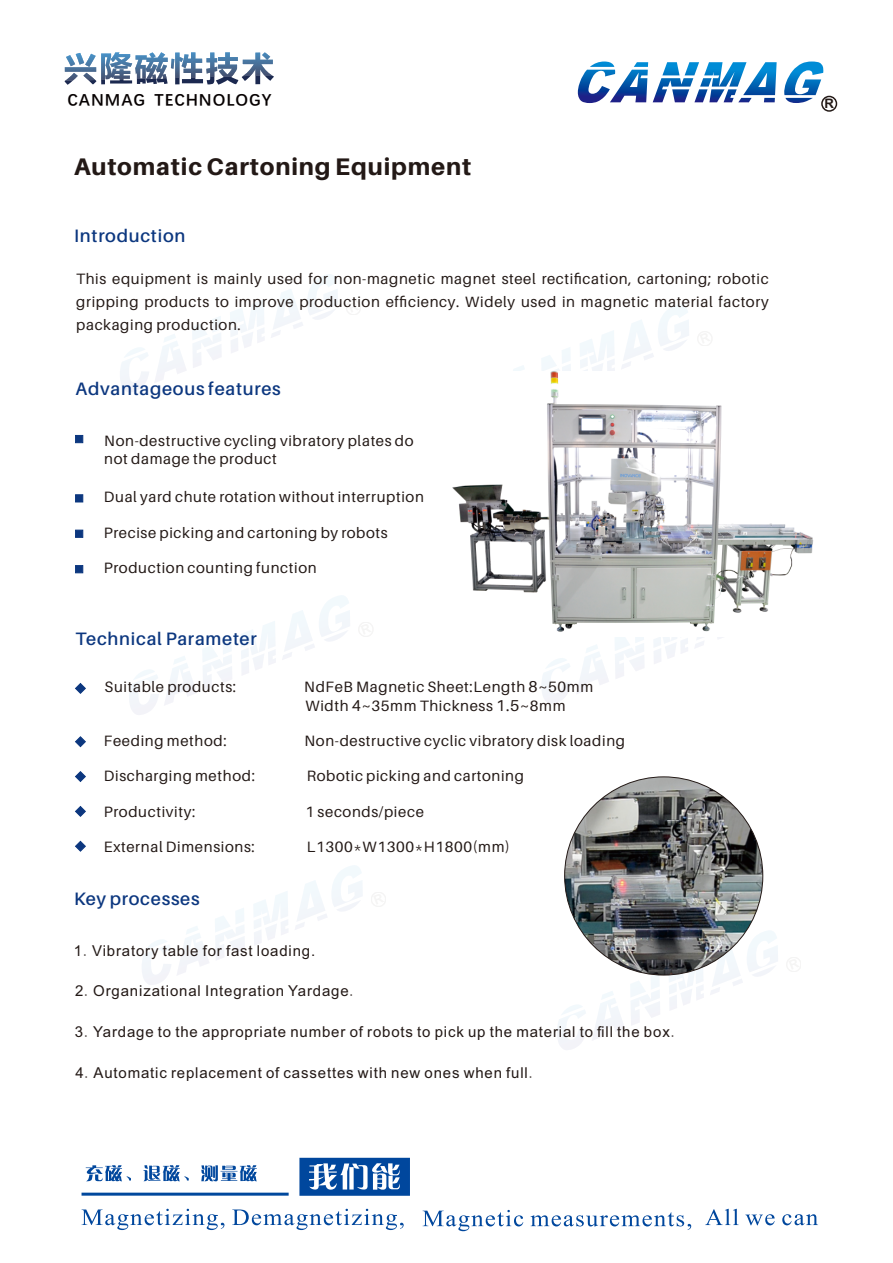
<style>
.page{position:relative;width:893px;height:1263px;background:#fff}
.page>*{position:absolute;margin:0;border:0;box-sizing:border-box;transform-origin:0 0}
.t1{font:800 24px "Aileron";letter-spacing:.035em;color:#231916}
.t2{font:600 18px "Aileron";letter-spacing:.04em;color:#0c377f}
.t3{font:700 16.8px "Deng Xian";letter-spacing:.055em;color:#060101}
.t4{font:15px/23.4px "Aileron";letter-spacing:.045em;color:#231916}
.t5{font:15px "Arial";letter-spacing:.055em;color:#231916}
.t6{font:700 13.2px "Arial";color:#231916}
.s1{font-size:15.75px}
.s2{font-family:"Sim Hei"}
</style>
<div class="page">
<svg style="left:577px;top:62px;width:249px;height:44px"></svg>
<div style="left:821px;top:96px;width:16px;height:16px;border:1px solid #231916;border-radius:50%"></div>
<svg style="left:64px;top:52px;width:210px;height:33px"></svg>
<svg style="left:86px;top:1165px;width:171px;height:16px"></svg>
<svg style="left:299px;top:1158px;width:111px;height:38px"></svg>
<svg style="left:82px;top:1209px;width:322px;height:21px"></svg>
<svg style="left:423px;top:1210px;width:268px;height:21px"></svg>
<svg style="left:705px;top:1209px;width:113px;height:16px"></svg>
<hr style="left:82px;top:1192px;width:207px;height:3px;background:#00489d">
<svg style="left:557px;top:930px;width:221px;height:120px"></svg>
<svg style="left:787px;top:957px;width:14px;height:15px"></svg>
<svg style="left:513px;top:305px;width:176px;height:66px"></svg>
<svg style="left:698px;top:332px;width:14px;height:14px"></svg>
<svg style="left:142px;top:865px;width:244px;height:120px"></svg>
<svg style="left:129px;top:595px;width:221px;height:120px"></svg>
<svg style="left:359px;top:622px;width:14px;height:14px"></svg>
<svg style="left:542px;top:637px;width:181px;height:66px"></svg>
<img style="left:452px;top:371px;width:361px;height:261px">
<img style="left:565px;top:777px;width:198px;height:198px;border-radius:50%">
<svg style="left:75px;top:435px;width:9px;height:8px"></svg>
<svg style="left:75px;top:494px;width:9px;height:9px"></svg>
<svg style="left:75px;top:529px;width:9px;height:9px"></svg>
<svg style="left:75px;top:565px;width:9px;height:9px"></svg>
<svg style="left:75px;top:806px;width:11px;height:11px"></svg>
<svg style="left:75px;top:840px;width:11px;height:12px"></svg>
<svg style="left:75px;top:736px;width:11px;height:12px"></svg>
<svg style="left:75px;top:771px;width:11px;height:11px"></svg>
<svg style="left:75px;top:683px;width:11px;height:11px"></svg>
<svg style="left:120px;top:274px;width:241px;height:118px"></svg>
<p class="t3" style="left:68px;top:91px;width:205px">CANMAG TECHNOLOGY</p>
<p class="t6" style="left:825px;top:99px;width:11px">R</p>
<h1 class="t1" style="left:74px;top:156px;width:399px">Automatic Cartoning Equipment</h1>
<p class="t2" style="left:74px;top:228px;width:113px">Introduction</p>
<p class="t4" style="left:76px;top:268px;width:694px;text-align:justify">This equipment is mainly used for non-magnetic magnet steel rectification, cartoning; robotic gripping products to improve production efficiency. Widely used in magnetic material factory packaging production.</p>
<p class="t2" style="left:76px;top:381px;width:207px">Advantageous features</p>
<p class="t4" style="left:104px;top:433px;width:311px;line-height:18px">Non-destructive cycling vibratory plates do not damage the product</p>
<p class="t4" style="left:104px;top:486px;width:322px">Dual yard chute rotation without interruption</p>
<p class="t4" style="left:104px;top:522px;width:285px">Precise picking and cartoning by robots</p>
<p class="t4" style="left:104px;top:557px;width:214px">Production counting function</p>
<p class="t2" style="left:75px;top:631px;width:183px">Technical Parameter</p>
<p class="t4" style="left:105px;top:677px;width:133px">Suitable products:</p>
<p class="t4" style="left:304px;top:679px;width:290px;line-height:18.9px">NdFeB Magnetic Sheet:Length <span class="s1">8~</span>50mm<br>Width <span class="s1">4~</span>35mm Thickness <span class="s1">1.5~</span>8mm</p>
<p class="t4" style="left:104px;top:730px;width:124px">Feeding method:</p>
<p class="t4" style="left:305px;top:730px;width:322px">Non-destructive cyclic vibratory disk loading</p>
<p class="t4" style="left:104px;top:765px;width:153px">Discharging method:</p>
<p class="t4" style="left:307px;top:765px;width:219px">Robotic picking and cartoning</p>
<p class="t4" style="left:104px;top:801px;width:93px">Productivity:</p>
<p class="t4" style="left:306px;top:801px;width:120px">1 seconds/piece</p>
<p class="t4" style="left:104px;top:836px;width:153px">External Dimensions:</p>
<p class="t4" style="left:307px;top:836px;width:205px">L1300*W1300*H1800(mm)</p>
<p class="t2" style="left:74px;top:891px;width:127px">Key processes</p>
<p class="t5" style="left:74px;top:945px;width:243px">1<span class="s2">.</span>Vibratory table for fast loading.</p>
<p class="t5" style="left:75px;top:985px;width:283px">2<span class="s2">.</span>Organizational Integration Yardage<span class="s2">.</span></p>
<p class="t5" style="left:75px;top:1026px;width:605px">3<span class="s2">.</span>Yardage to the appropriate number of robots to pick up the material to fill the box<span class="s2">.</span></p>
<p class="t5" style="left:75px;top:1067px;width:462px">4<span class="s2">.</span>Automatic replacement of cassettes with new ones when full<span class="s2">.</span></p>
</div>
